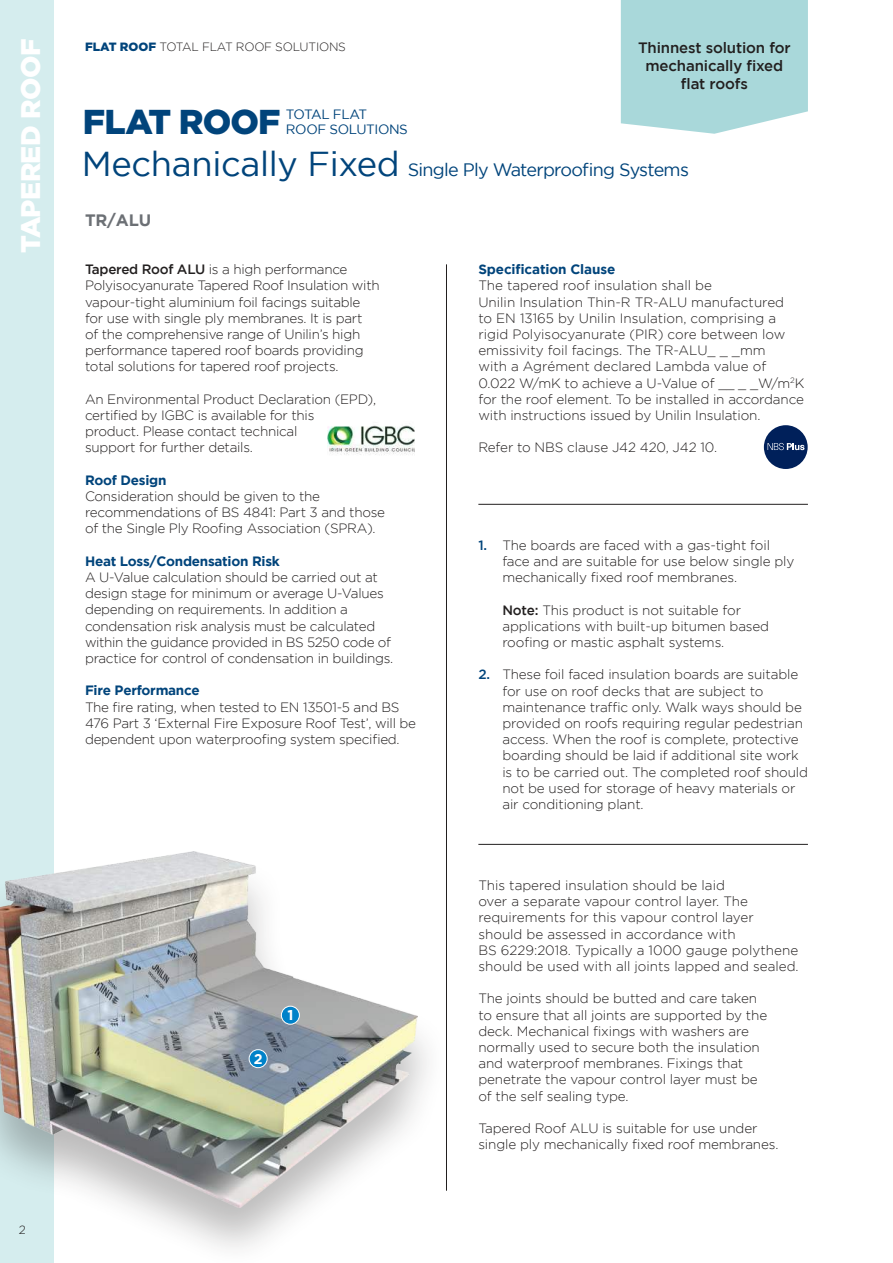
<style>
.page{position:relative;width:893px;height:1263px;background:#fff}
.page>*{position:absolute;margin:0;border:0;box-sizing:border-box;transform-origin:0 0}
.t1{font:900 34.5px "Gotham";letter-spacing:-.025em;color:#01447b}
.t2{font:900 27px "Gotham";letter-spacing:-.02em;color:#fff}
.t3{font:18px "Gotham";letter-spacing:-.04em;color:#01447b}
.t4{font:700 16.5px "Gotham";color:#6c7075}
.t5{font:500 15px/18px "Gotham";letter-spacing:-.01em;color:#221f1f;text-align:center}
.t6{font:700 14.25px "Gotham";color:#fff}
.t7{font:300 13.5px/16.2px "Gotham";letter-spacing:-.01em;color:#221f1f}
.t8{font:700 13.5px "Gotham";letter-spacing:-.02em;color:#01447b}
.t9{font:13.5px/14.7px "Gotham";letter-spacing:-.03em;color:#01447b}
.t10{font:300 12px "Gotham";letter-spacing:-.02em;color:#221f1f}
.s1{font-weight:900;color:#01447b}
.s2{font-size:34.5px}
.s3{font-weight:500}
.s4{font-weight:500;color:#01447b}
</style>
<div class="page">
<div style="left:0;top:0;width:54px;height:1263px;background:#d5edee"></div>
<img style="left:328px;top:425px;width:87px;height:30px">
<hr style="left:446px;top:264px;width:1px;height:927px;background:#221f1f">
<div style="left:621px;top:0;width:187px;height:134px;background:#a9d8da"></div>
<div style="left:0;top:850px;width:450px;height:413px;background:#221f1f;opacity:.3"></div>
<img style="left:0;top:852px;width:417px;height:355px">
<div style="left:249px;top:1050px;width:18px;height:18px;background:#0082c9;border-radius:50%"></div>
<div style="left:249px;top:1049px;width:19px;height:19px;border:1px solid #fff;border-radius:50%"></div>
<div style="left:281px;top:1006px;width:18px;height:18px;background:#0082c9;border-radius:50%"></div>
<div style="left:281px;top:1006px;width:19px;height:18px;border:1px solid #fff;border-radius:50%"></div>
<hr style="left:478px;top:504px;width:330px;height:1px;background:#221f1f">
<hr style="left:478px;top:844px;width:330px;height:1px;background:#221f1f">
<div style="left:764px;top:425px;width:44px;height:44px;background:#00205a;border-radius:50%"></div>
<svg style="left:768px;top:443px;width:36px;height:7px"></svg>
<h2 class="t2" style="left:20px;top:253px;width:216px;rotate:-90deg">TAPERED ROOF</h2>
<p class="t5" style="left:638px;top:40px;width:154px">Thinnest solution for mechanically 昀椀xed<br>昀氀at roofs</p>
<p class="t8" style="left:478px;top:262px;width:138px">Speci昀椀cation Clause</p>
<p class="t7" style="left:478px;top:278px;width:327px">The tapered roof insulation shall be<br>Unilin Insulation Thin-R TR-ALU manufactured<br>to EN 13165 by Unilin Insulation, comprising a rigid Polyisocyanurate (PIR) core between low emissivity foil facings. The TR-ALU_ _ _mm<br>with a Agrément declared Lambda value of 0.022 W/mK to achieve a U-Value of __ _ _W/m<sup>2</sup>K for the roof element. To be installed in accordance with instructions issued by Unilin Insulation.</p>
<p class="t7" style="left:478px;top:439px;width:240px">Refer to NBS clause J42 420, J42 10.</p>
<p class="t10" style="left:85px;top:40px;width:262px"><span class="s1">FLAT ROOF</span> TOTAL FLAT ROOF SOLUTIONS</p>
<h1 class="t1" style="left:83px;top:102px;width:199px">FLAT ROOF</h1>
<p class="t9" style="left:286px;top:107px;width:123px">TOTAL FLAT<br>ROOF SOLUTIONS</p>
<h3 class="t3" style="left:82px;top:159px;width:609px"><span class="s2">Mechanically Fixed</span> Single Ply Waterproo昀椀ng Systems</h3>
<p class="t4" style="left:85px;top:212px;width:68px">TR/ALU</p>
<p class="t7" style="left:85px;top:262px;width:296px"><span class="s3">Tapered Roof ALU</span> is a high performance Polyisocyanurate Tapered Roof Insulation with vapour-tight aluminium foil facings suitable for use with single ply membranes. It is part<br>of the comprehensive range of Unilin’s high performance tapered roof boards providing total solutions for tapered roof projects.</p>
<p class="t7" style="left:85px;top:392px;width:293px">An Environmental Product Declaration (EPD), certi昀椀ed by IGBC is available for this<br>product. Please contact technical<br>support for further details.</p>
<p class="t8" style="left:85px;top:474px;width:83px">Roof Design</p>
<p class="t7" style="left:85px;top:488px;width:301px">Consideration should be given to the recommendations of BS 4841: Part 3 and those of the Single Ply Roo昀椀ng Association (SPRA).</p>
<p class="t8" style="left:85px;top:555px;width:196px">Heat Loss/Condensation Risk</p>
<p class="t7" style="left:85px;top:570px;width:310px">A U-Value calculation should be carried out at design stage for minimum or average U-Values depending on requirements. In addition a condensation risk analysis must be calculated within the guidance provided in BS 5250 code of practice for control of condensation in buildings.</p>
<p class="t8" style="left:85px;top:685px;width:116px">Fire Performance</p>
<p class="t7" style="left:85px;top:699px;width:333px">The 昀椀re rating, when tested to EN 13501-5 and BS<br>476 Part 3 ‘External Fire Exposure Roof Test’, will be dependent upon waterproo昀椀ng system speci昀椀ed.</p>
<p class="t7" style="left:502px;top:538px;width:293px;text-indent:-24px"><span class="s4">1.</span> The boards are faced with a gas-tight foil face and are suitable for use below single ply mechanically 昀椀xed roof membranes.</p>
<p class="t7" style="left:502px;top:603px;width:268px"><span class="s3">Note:</span> This product is not suitable for applications with built-up bitumen based roo昀椀ng or mastic asphalt systems.</p>
<p class="t7" style="left:502px;top:667px;width:307px;text-indent:-24px"><span class="s4">2.</span> These foil faced insulation boards are suitable for use on roof decks that are subject to maintenance traf昀椀c only. Walk ways should be provided on roofs requiring regular pedestrian access. When the roof is complete, protective boarding should be laid if additional site work is to be carried out. The completed roof should not be used for storage of heavy materials or air conditioning plant.</p>
<p class="t10" style="left:19px;top:1225px;width:9px">2</p>
<p class="t6" style="left:254px;top:1052px;width:10px">2</p>
<p class="t6" style="left:287px;top:1009px;width:8px">1</p>
<p class="t7" style="left:478px;top:878px;width:322px">This tapered insulation should be laid<br>over a separate vapour control layer. The requirements for this vapour control layer should be assessed in accordance with<br>BS 6229:2018. Typically a 1000 gauge polythene should be used with all joints lapped and sealed.</p>
<p class="t7" style="left:478px;top:991px;width:290px">The joints should be butted and care taken to ensure that all joints are supported by the deck. Mechanical 昀椀xings with washers are normally used to secure both the insulation and waterproof membranes. Fixings that penetrate the vapour control layer must be of the self sealing type.</p>
<p class="t7" style="left:478px;top:1121px;width:302px">Tapered Roof ALU is suitable for use under single ply mechanically 昀椀xed roof membranes.</p>
</div>
